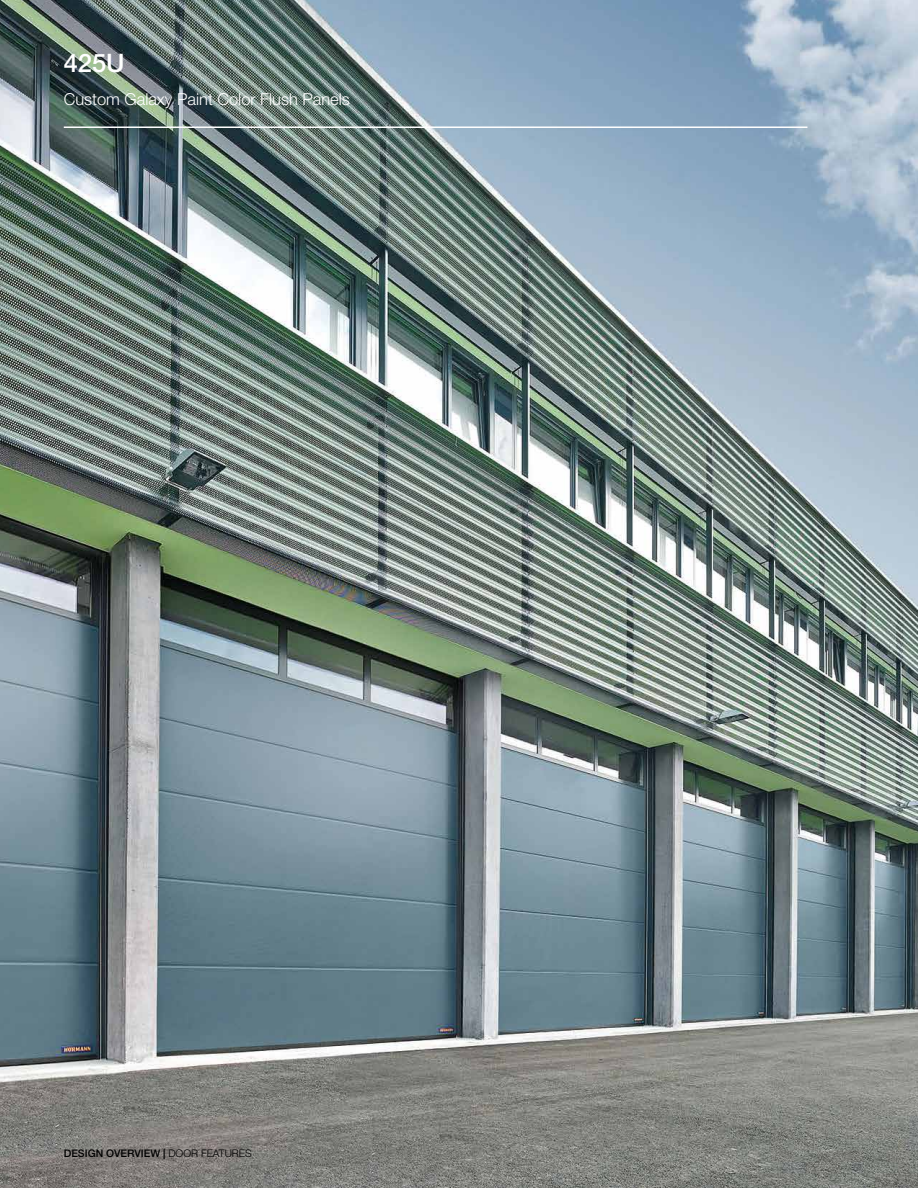
<style>
.page{position:relative;width:918px;height:1188px;background:#fff}
.page>*{position:absolute;margin:0;border:0;box-sizing:border-box;transform-origin:0 0}
.t1{font:500 25.5px "Hoermann Helvetica Neue";color:#fff}
.t2{font:300 16.5px "Hoermann Helvetica Neue";color:#fff}
.t3{font:500 10.5px "Hoermann Helvetica Neue";color:#000}
.s1{font-weight:300}
</style>
<div class="page">
<img style="left:0;top:0;width:918px;height:1188px">
<hr style="left:64px;top:126px;width:743px;height:2px;background:#fff">
<h1 class="t1" style="left:64px;top:52px;width:62px">425U</h1>
<p class="t2" style="left:64px;top:93px;width:288px">Custom Galaxy Paint Color Flush Panels</p>
<p class="t3" style="left:64px;top:1148px;width:189px">DESIGN OVERVIEW | <span class="s1">DOOR FEATURES</span></p>
</div>
